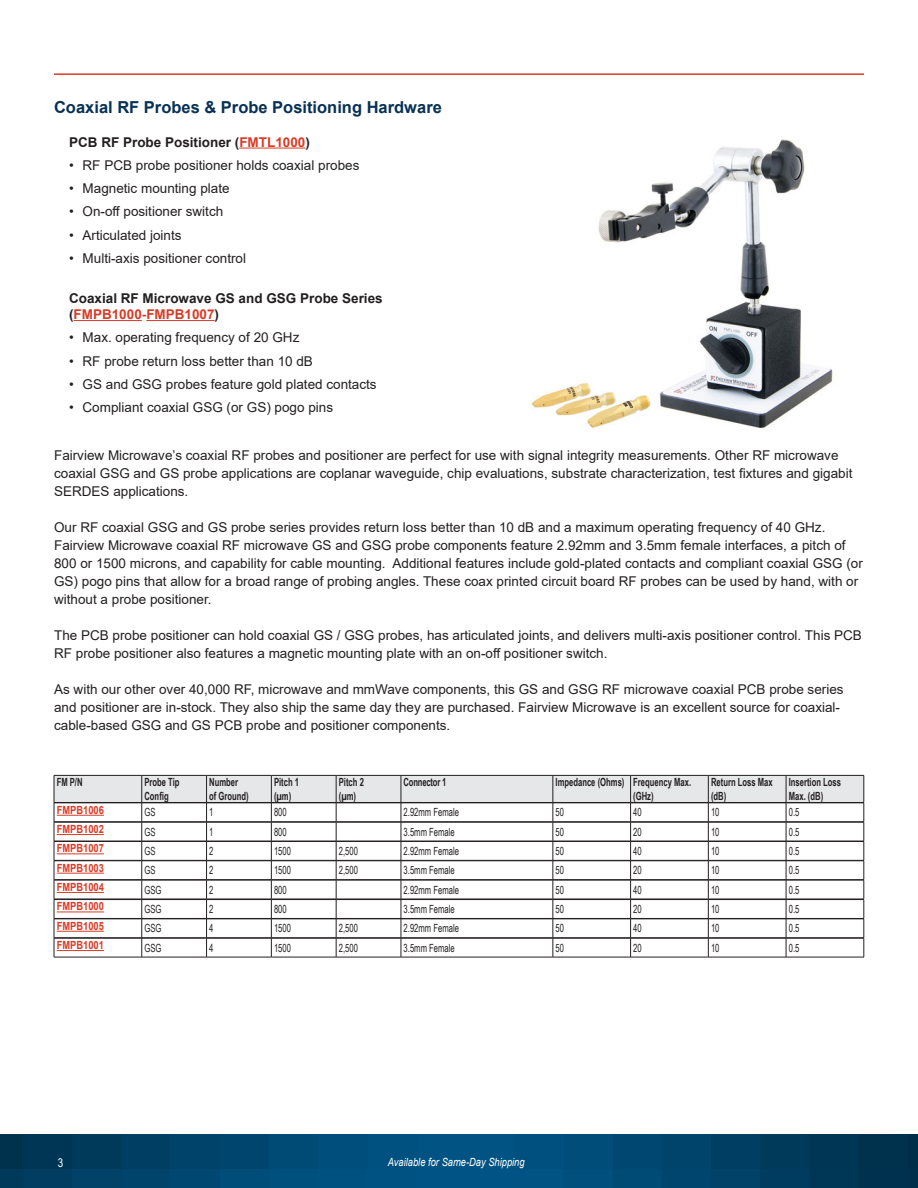
<style>
.page{position:relative;width:918px;height:1188px;background:#fff}
.page>*{position:absolute;margin:0;border:0;box-sizing:border-box;transform-origin:0 0}
.PSG_Header_3{font:700 16.5px "Arial";color:#093153}
.PSG_Paragraph{font:13.5px/18px "Arial";color:#231f20}
.PSG_Bullets{font:700 13.5px/16.5px "Arial";color:#231f20}
.t1{font:12px "Arial Narrow";color:#fff}
.Body_Text{font:11.25px "Arial Narrow";color:#231f20;scale:.83 1}
.Body_Text-2{font:700 11.25px/13.5px "Arial Narrow";color:#231f20;scale:.83 1}
.Body_Text-3{font:700 11.25px "Arial";color:#d93c27;scale:.83 1}
.t2{font:italic 11.25px "Arial";color:#fff;scale:.83 1}
.Body_Text-4{font:700 11.25px "Arial Narrow";letter-spacing:-.02em;color:#231f20;scale:.83 1}
.s1{color:#d93c27}
</style>
<div class="page">
<hr style="left:54px;top:73px;width:810px;height:2px;background:#d93c27">
<svg style="left:0;top:1134px;width:918px;height:54px;background:#00446c"></svg>
<hr style="left:54px;top:957px;width:88px;height:1px;background:#231f20">
<svg style="left:54px;top:775px;width:811px;height:182px"></svg>
<hr style="left:142px;top:957px;width:65px;height:1px;background:#231f20">
<hr style="left:207px;top:957px;width:64px;height:1px;background:#231f20">
<hr style="left:271px;top:957px;width:65px;height:1px;background:#231f20">
<hr style="left:336px;top:957px;width:65px;height:1px;background:#231f20">
<hr style="left:401px;top:957px;width:152px;height:1px;background:#231f20">
<hr style="left:553px;top:957px;width:78px;height:1px;background:#231f20">
<hr style="left:631px;top:957px;width:77px;height:1px;background:#231f20">
<hr style="left:708px;top:957px;width:78px;height:1px;background:#231f20">
<hr style="left:786px;top:957px;width:78px;height:1px;background:#231f20">
<hr style="left:57px;top:950px;width:47px;height:1px;background:#d93c27">
<hr style="left:239px;top:148px;width:66px;height:1px;background:#d93c27">
<hr style="left:74px;top:320px;width:68px;height:1px;background:#d93c27">
<hr style="left:146px;top:320px;width:69px;height:1px;background:#d93c27">
<img style="left:531px;top:139px;width:302px;height:289px">
<p class="PSG_Header_3" style="left:54px;top:96px;width:389px">Coaxial RF Probes &amp; Probe Positioning Hardware</p>
<p class="PSG_Bullets" style="left:69px;top:134px;width:242px">PCB RF Probe Positioner (<span class="s1">FMTL1000</span>)</p>
<p class="PSG_Paragraph" style="left:69px;top:156px;width:292px">• RF PCB probe positioner holds coaxial probes</p>
<p class="PSG_Paragraph" style="left:69px;top:179px;width:162px">• Magnetic mounting plate</p>
<p class="PSG_Paragraph" style="left:69px;top:202px;width:156px">• On-off positioner switch</p>
<p class="PSG_Paragraph" style="left:69px;top:226px;width:114px">• Articulated joints</p>
<p class="PSG_Paragraph" style="left:69px;top:249px;width:179px">• Multi-axis positioner control</p>
<p class="PSG_Bullets" style="left:69px;top:290px;width:315px">Coaxial RF Microwave GS and GSG Probe Series (<span class="s1">FMPB1000-FMPB1007</span>)</p>
<p class="PSG_Paragraph" style="left:69px;top:328px;width:232px">• Max. operating frequency of 20 GHz</p>
<p class="PSG_Paragraph" style="left:69px;top:352px;width:245px">• RF probe return loss better than 10 dB</p>
<p class="PSG_Paragraph" style="left:69px;top:375px;width:309px">• GS and GSG probes feature gold plated contacts</p>
<p class="PSG_Paragraph" style="left:69px;top:398px;width:266px">• Compliant coaxial GSG (or GS) pogo pins</p>
<p class="PSG_Paragraph" style="left:54px;top:446px;width:800px">Fairview Microwave’s coaxial RF probes and positioner are perfect for use with signal integrity measurements. Other RF microwave coaxial GSG and GS probe applications are coplanar waveguide, chip evaluations, substrate characterization, test fixtures and gigabit<br>SERDES applications.</p>
<p class="PSG_Paragraph" style="left:54px;top:518px;width:810px">Our RF coaxial GSG and GS probe series provides return loss better than 10 dB and a maximum operating frequency of 40 GHz.<br>Fairview Microwave coaxial RF microwave GS and GSG probe components feature 2.92mm and 3.5mm female interfaces, a pitch of 800 or 1500 microns, and capability for cable mounting. Additional features include gold-plated contacts and compliant coaxial GSG (or GS) pogo pins that allow for a broad range of probing angles. These coax printed circuit board RF probes can be used by hand, with or without a probe positioner.</p>
<p class="PSG_Paragraph" style="left:54px;top:626px;width:809px">The PCB probe positioner can hold coaxial GS / GSG probes, has articulated joints, and delivers multi-axis positioner control. This PCB<br>RF probe positioner also features a magnetic mounting plate with an on-off positioner switch.</p>
<p class="PSG_Paragraph" style="left:54px;top:680px;width:791px">As with our other over 40,000 RF, microwave and mmWave components, this GS and GSG RF microwave coaxial PCB probe series and positioner are in-stock. They also ship the same day they are purchased. Fairview Microwave is an excellent source for coaxial&shy;cable-based GSG and GS PCB probe and positioner components.</p>
<p class="Body_Text-2" style="left:57px;top:775px;width:33px">FM P/N</p>
<p class="Body_Text-2" style="left:144px;top:775px;width:44px">Probe Tip<br>Config</p>
<p class="Body_Text-2" style="left:209px;top:775px;width:49px">Number<br>of Ground)</p>
<p class="Body_Text-2" style="left:274px;top:775px;width:32px">Pitch 1 (µm)</p>
<p class="Body_Text-2" style="left:339px;top:775px;width:32px">Pitch 2 (µm)</p>
<p class="Body_Text-4" style="left:404px;top:774px;width:53px">Connector 1</p>
<p class="Body_Text-2" style="left:556px;top:775px;width:85px">Impedance (Ohms)</p>
<p class="Body_Text-2" style="left:633px;top:775px;width:71px">Frequency Max. (GHz)</p>
<p class="Body_Text-2" style="left:711px;top:775px;width:76px">Return Loss Max (dB)</p>
<p class="Body_Text-2" style="left:789px;top:775px;width:65px">Insertion Loss<br>Max. (dB)</p>
<p class="Body_Text-3" style="left:57px;top:802px;width:58px">FMPB1006</p>
<p class="Body_Text" style="left:144px;top:804px;width:15px">GS</p>
<p class="Body_Text" style="left:209px;top:804px;width:7px">1</p>
<p class="Body_Text" style="left:274px;top:804px;width:17px">800</p>
<p class="Body_Text" style="left:404px;top:804px;width:68px">2.92mm Female</p>
<p class="Body_Text" style="left:556px;top:804px;width:12px">50</p>
<p class="Body_Text" style="left:633px;top:804px;width:12px">40</p>
<p class="Body_Text" style="left:711px;top:804px;width:12px">10</p>
<p class="Body_Text" style="left:789px;top:804px;width:14px">0.5</p>
<p class="Body_Text-3" style="left:57px;top:821px;width:58px">FMPB1002</p>
<p class="Body_Text" style="left:144px;top:824px;width:15px">GS</p>
<p class="Body_Text" style="left:209px;top:824px;width:7px">1</p>
<p class="Body_Text" style="left:274px;top:824px;width:17px">800</p>
<p class="Body_Text" style="left:404px;top:824px;width:63px">3.5mm Female</p>
<p class="Body_Text" style="left:556px;top:824px;width:12px">50</p>
<p class="Body_Text" style="left:633px;top:824px;width:12px">20</p>
<p class="Body_Text" style="left:711px;top:824px;width:12px">10</p>
<p class="Body_Text" style="left:789px;top:824px;width:14px">0.5</p>
<p class="Body_Text-3" style="left:57px;top:840px;width:58px">FMPB1007</p>
<p class="Body_Text" style="left:144px;top:843px;width:15px">GS</p>
<p class="Body_Text" style="left:209px;top:843px;width:7px">2</p>
<p class="Body_Text" style="left:274px;top:843px;width:22px">1500</p>
<p class="Body_Text" style="left:339px;top:843px;width:25px">2,500</p>
<p class="Body_Text" style="left:404px;top:843px;width:68px">2.92mm Female</p>
<p class="Body_Text" style="left:556px;top:843px;width:12px">50</p>
<p class="Body_Text" style="left:633px;top:843px;width:12px">40</p>
<p class="Body_Text" style="left:711px;top:843px;width:12px">10</p>
<p class="Body_Text" style="left:789px;top:843px;width:14px">0.5</p>
<p class="Body_Text-3" style="left:57px;top:860px;width:58px">FMPB1003</p>
<p class="Body_Text" style="left:144px;top:862px;width:15px">GS</p>
<p class="Body_Text" style="left:209px;top:862px;width:7px">2</p>
<p class="Body_Text" style="left:274px;top:862px;width:22px">1500</p>
<p class="Body_Text" style="left:339px;top:862px;width:25px">2,500</p>
<p class="Body_Text" style="left:404px;top:862px;width:63px">3.5mm Female</p>
<p class="Body_Text" style="left:556px;top:862px;width:12px">50</p>
<p class="Body_Text" style="left:633px;top:862px;width:12px">20</p>
<p class="Body_Text" style="left:711px;top:862px;width:12px">10</p>
<p class="Body_Text" style="left:789px;top:862px;width:14px">0.5</p>
<p class="Body_Text-3" style="left:57px;top:879px;width:58px">FMPB1004</p>
<p class="Body_Text" style="left:144px;top:881px;width:22px">GSG</p>
<p class="Body_Text" style="left:209px;top:881px;width:7px">2</p>
<p class="Body_Text" style="left:274px;top:881px;width:17px">800</p>
<p class="Body_Text" style="left:404px;top:881px;width:68px">2.92mm Female</p>
<p class="Body_Text" style="left:556px;top:881px;width:12px">50</p>
<p class="Body_Text" style="left:633px;top:881px;width:12px">40</p>
<p class="Body_Text" style="left:711px;top:881px;width:12px">10</p>
<p class="Body_Text" style="left:789px;top:881px;width:14px">0.5</p>
<p class="Body_Text-3" style="left:57px;top:899px;width:58px">FMPB1000</p>
<p class="Body_Text" style="left:144px;top:901px;width:22px">GSG</p>
<p class="Body_Text" style="left:209px;top:901px;width:7px">2</p>
<p class="Body_Text" style="left:274px;top:901px;width:17px">800</p>
<p class="Body_Text" style="left:404px;top:901px;width:63px">3.5mm Female</p>
<p class="Body_Text" style="left:556px;top:901px;width:12px">50</p>
<p class="Body_Text" style="left:633px;top:901px;width:12px">20</p>
<p class="Body_Text" style="left:711px;top:901px;width:12px">10</p>
<p class="Body_Text" style="left:789px;top:901px;width:14px">0.5</p>
<p class="Body_Text-3" style="left:57px;top:918px;width:58px">FMPB1005</p>
<p class="Body_Text" style="left:144px;top:920px;width:22px">GSG</p>
<p class="Body_Text" style="left:209px;top:920px;width:7px">4</p>
<p class="Body_Text" style="left:274px;top:920px;width:22px">1500</p>
<p class="Body_Text" style="left:339px;top:920px;width:25px">2,500</p>
<p class="Body_Text" style="left:404px;top:920px;width:68px">2.92mm Female</p>
<p class="Body_Text" style="left:556px;top:920px;width:12px">50</p>
<p class="Body_Text" style="left:633px;top:920px;width:12px">40</p>
<p class="Body_Text" style="left:711px;top:920px;width:12px">10</p>
<p class="Body_Text" style="left:789px;top:920px;width:14px">0.5</p>
<p class="Body_Text-3" style="left:57px;top:937px;width:58px">FMPB1001</p>
<p class="Body_Text" style="left:144px;top:940px;width:22px">GSG</p>
<p class="Body_Text" style="left:209px;top:940px;width:7px">4</p>
<p class="Body_Text" style="left:274px;top:940px;width:22px">1500</p>
<p class="Body_Text" style="left:339px;top:940px;width:25px">2,500</p>
<p class="Body_Text" style="left:404px;top:940px;width:63px">3.5mm Female</p>
<p class="Body_Text" style="left:556px;top:940px;width:12px">50</p>
<p class="Body_Text" style="left:633px;top:940px;width:12px">20</p>
<p class="Body_Text" style="left:711px;top:940px;width:12px">10</p>
<p class="Body_Text" style="left:789px;top:940px;width:14px">0.5</p>
<p class="t1" style="left:58px;top:1154px;width:7px">3</p>
<p class="t2" style="left:388px;top:1155px;width:166px">Available for Same-Day Shipping</p>
</div>
